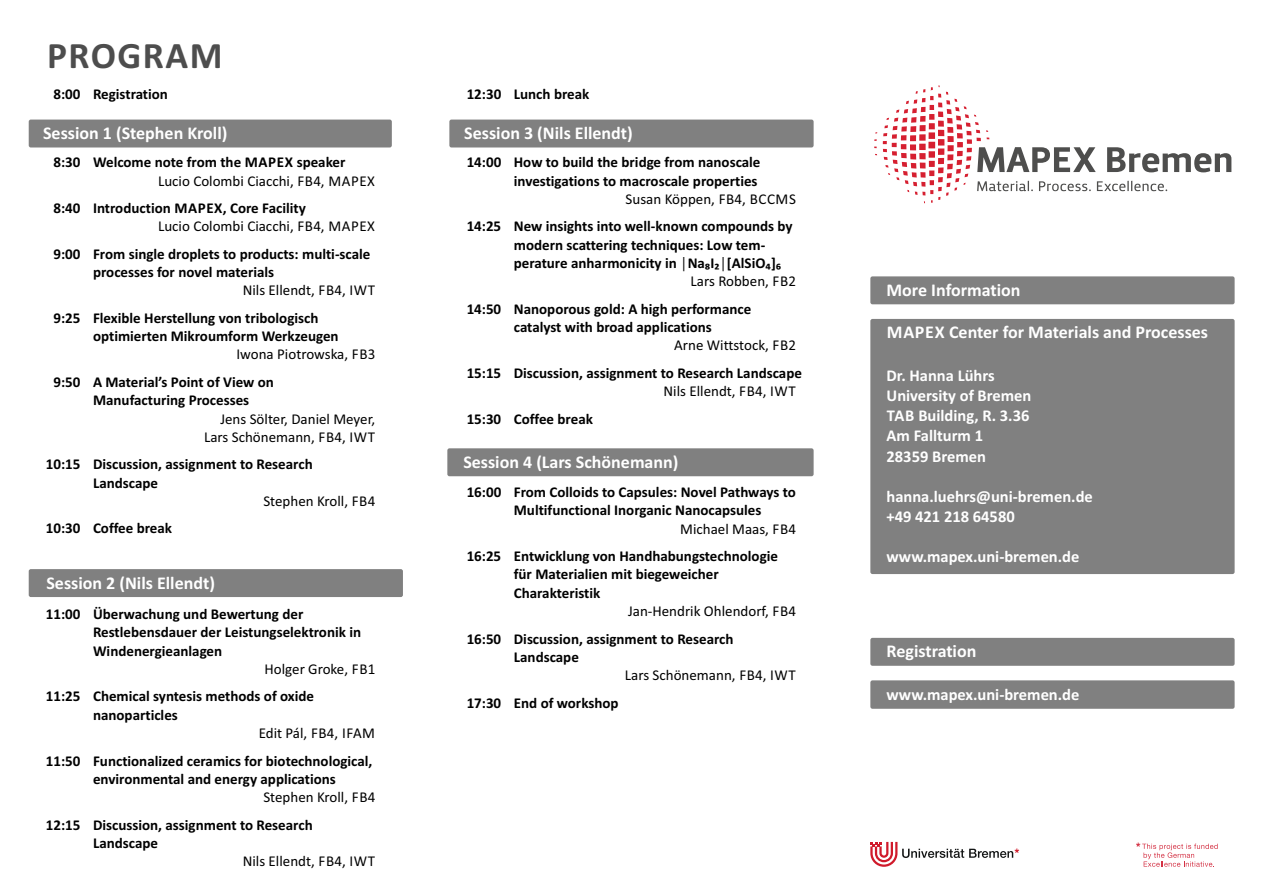
<style>
.page{position:relative;width:1263px;height:893px;background:#fff}
.page>*{position:absolute;margin:0;border:0;box-sizing:border-box;transform-origin:0 0}
.t1{font:700 37.5px "Calibri";letter-spacing:.04em;color:#4d4d4d}
.t2{font:700 18px "Calibri";color:#fff}
.t3{font:700 16.5px/20.1px "Calibri";color:#fff}
.t4{font:700 15px/18.3px "Calibri";color:#000}
.t5{font:15px/18.3px "Calibri";color:#000;text-align:right}
</style>
<div class="page">
<div style="left:870px;top:319px;width:364px;height:255px;background:#808080;border-radius:2px"></div>
<div style="left:29px;top:120px;width:363px;height:27px;background:#808080;border-radius:2px"></div>
<div style="left:449px;top:120px;width:365px;height:27px;background:#808080;border-radius:2px"></div>
<div style="left:29px;top:569px;width:374px;height:28px;background:#808080;border-radius:2px"></div>
<div style="left:447px;top:448px;width:367px;height:28px;background:#808080;border-radius:2px"></div>
<div style="left:870px;top:276px;width:364px;height:28px;background:#808080;border-radius:2px"></div>
<div style="left:870px;top:638px;width:364px;height:28px;background:#808080;border-radius:2px"></div>
<div style="left:870px;top:680px;width:364px;height:29px;background:#808080;border-radius:2px"></div>
<svg style="left:883px;top:85px;width:348px;height:118px"></svg>
<div style="left:919px;top:144px;width:7px;height:6px;background:#d61f30"></div>
<svg style="left:870px;top:842px;width:149px;height:25px"></svg>
<svg style="left:1136px;top:843px;width:82px;height:24px"></svg>
<h1 class="t1" style="left:47px;top:40px;width:177px">PROGRAM</h1>
<p class="t4" style="left:54px;top:86px;width:116px">8:00 Registration</p>
<p class="t4" style="left:467px;top:86px;width:124px">12:30 Lunch break</p>
<p class="t2" style="left:43px;top:126px;width:186px">Session 1 (Stephen Kroll)</p>
<p class="t2" style="left:464px;top:126px;width:170px">Session 3 (Nils Ellendt)</p>
<p class="t4" style="left:54px;top:154px;width:293px">8:30 Welcome note from the MAPEX speaker</p>
<p class="t5" style="left:158px;top:173px;width:218px">Lucio Colombi Ciacchi, FB4, MAPEX</p>
<p class="t4" style="left:54px;top:200px;width:254px">8:40 Introduction MAPEX, Core Facility</p>
<p class="t5" style="left:158px;top:218px;width:218px">Lucio Colombi Ciacchi, FB4, MAPEX</p>
<p class="t4" style="left:93px;top:246px;width:279px;text-indent:-40px">9:00 From single droplets to products: multi-scale processes for novel materials</p>
<p class="t5" style="left:243px;top:282px;width:134px">Nils Ellendt, FB4, IWT</p>
<p class="t4" style="left:93px;top:310px;width:247px;text-indent:-40px">9:25 Flexible Herstellung von tribologisch optimierten Mikroumform Werkzeugen</p>
<p class="t5" style="left:236px;top:347px;width:140px">Iwona Piotrowska, FB3</p>
<p class="t4" style="left:93px;top:374px;width:182px;text-indent:-40px">9:50 A Material’s Point of View on<br>Manufacturing Processes</p>
<p class="t5" style="left:204px;top:411px;width:173px">Jens Sölter, Daniel Meyer,<br>Lars Schönemann, FB4, IWT</p>
<p class="t4" style="left:93px;top:456px;width:221px;text-indent:-47px">10:15 Discussion, assignment to Research<br>Landscape</p>
<p class="t5" style="left:263px;top:493px;width:114px">Stephen Kroll, FB4</p>
<p class="t4" style="left:46px;top:520px;width:128px">10:30 Coffee break</p>
<p class="t2" style="left:46px;top:575px;width:170px">Session 2 (Nils Ellendt)</p>
<p class="t4" style="left:93px;top:606px;width:269px;text-indent:-47px">11:00 Überwachung und Bewertung der<br>Restlebensdauer der Leistungselektronik in<br>Windenergieanlagen</p>
<p class="t5" style="left:265px;top:661px;width:112px">Holger Groke, FB1</p>
<p class="t4" style="left:93px;top:689px;width:223px;text-indent:-47px">11:25 Chemical syntesis methods of oxide nanoparticles</p>
<p class="t5" style="left:259px;top:725px;width:118px">Edit Pál, FB4, IFAM</p>
<p class="t4" style="left:93px;top:753px;width:281px;text-indent:-47px">11:50 Functionalized ceramics for biotechnological, environmental and energy applications</p>
<p class="t5" style="left:263px;top:789px;width:114px">Stephen Kroll, FB4</p>
<p class="t4" style="left:93px;top:817px;width:221px;text-indent:-47px">12:15 Discussion, assignment to Research<br>Landscape</p>
<p class="t5" style="left:243px;top:853px;width:134px">Nils Ellendt, FB4, IWT</p>
<p class="t4" style="left:467px;top:154px;width:295px;text-align:right">14:00 How to build the bridge from nanoscale investigations to macroscale properties</p>
<p class="t5" style="left:626px;top:191px;width:172px">Susan Köppen, FB4, BCCMS</p>
<p class="t4" style="left:514px;top:218px;width:280px;text-indent:-47px">14:25 New insights into well-known compounds by modern scattering techniques: Low tem&shy;perature anharmonicity in │Na₈I₂│[AlSiO₄]₆</p>
<p class="t5" style="left:691px;top:273px;width:107px">Lars Robben, FB2</p>
<p class="t4" style="left:467px;top:301px;width:286px;text-align:center">14:50 Nanoporous gold: A high performance catalyst with broad applications</p>
<p class="t5" style="left:674px;top:337px;width:123px">Arne Wittstock, FB2</p>
<p class="t4" style="left:467px;top:365px;width:337px">15:15 Discussion, assignment to Research Landscape</p>
<p class="t5" style="left:664px;top:383px;width:134px">Nils Ellendt, FB4, IWT</p>
<p class="t4" style="left:467px;top:411px;width:128px">15:30 Coffee break</p>
<p class="t2" style="left:463px;top:455px;width:217px">Session 4 (Lars Schönemann)</p>
<p class="t4" style="left:514px;top:484px;width:284px;text-indent:-47px">16:00 From Colloids to Capsules: Novel Pathways to<br>Multifunctional Inorganic Nanocapsules</p>
<p class="t5" style="left:680px;top:521px;width:117px">Michael Maas, FB4</p>
<p class="t4" style="left:514px;top:548px;width:266px;text-indent:-47px">16:25 Entwicklung von Handhabungstechnologie für Materialien mit biegeweicher<br>Charakteristik</p>
<p class="t5" style="left:628px;top:603px;width:170px">Jan-Hendrik Ohlendorf, FB4</p>
<p class="t4" style="left:514px;top:631px;width:221px;text-indent:-47px">16:50 Discussion, assignment to Research<br>Landscape</p>
<p class="t5" style="left:625px;top:667px;width:172px">Lars Schönemann, FB4, IWT</p>
<p class="t4" style="left:467px;top:695px;width:153px">17:30 End of workshop</p>
<p class="t2" style="left:886px;top:282px;width:135px">More Information</p>
<p class="t2" style="left:887px;top:325px;width:323px">MAPEX Center for Materials and Processes</p>
<p class="t3" style="left:886px;top:367px;width:146px">Dr. Hanna Lührs<br>University of Bremen<br>TAB Building, R. 3.36<br>Am Fallturm 1<br>28359 Bremen</p>
<p class="t3" style="left:886px;top:488px;width:208px">hanna.luehrs@uni-bremen.de +49 421 218 64580</p>
<p class="t3" style="left:886px;top:548px;width:194px">www.mapex.uni-bremen.de</p>
<p class="t2" style="left:886px;top:644px;width:91px">Registration</p>
<p class="t3" style="left:886px;top:686px;width:194px">www.mapex.uni-bremen.de</p>
</div>
